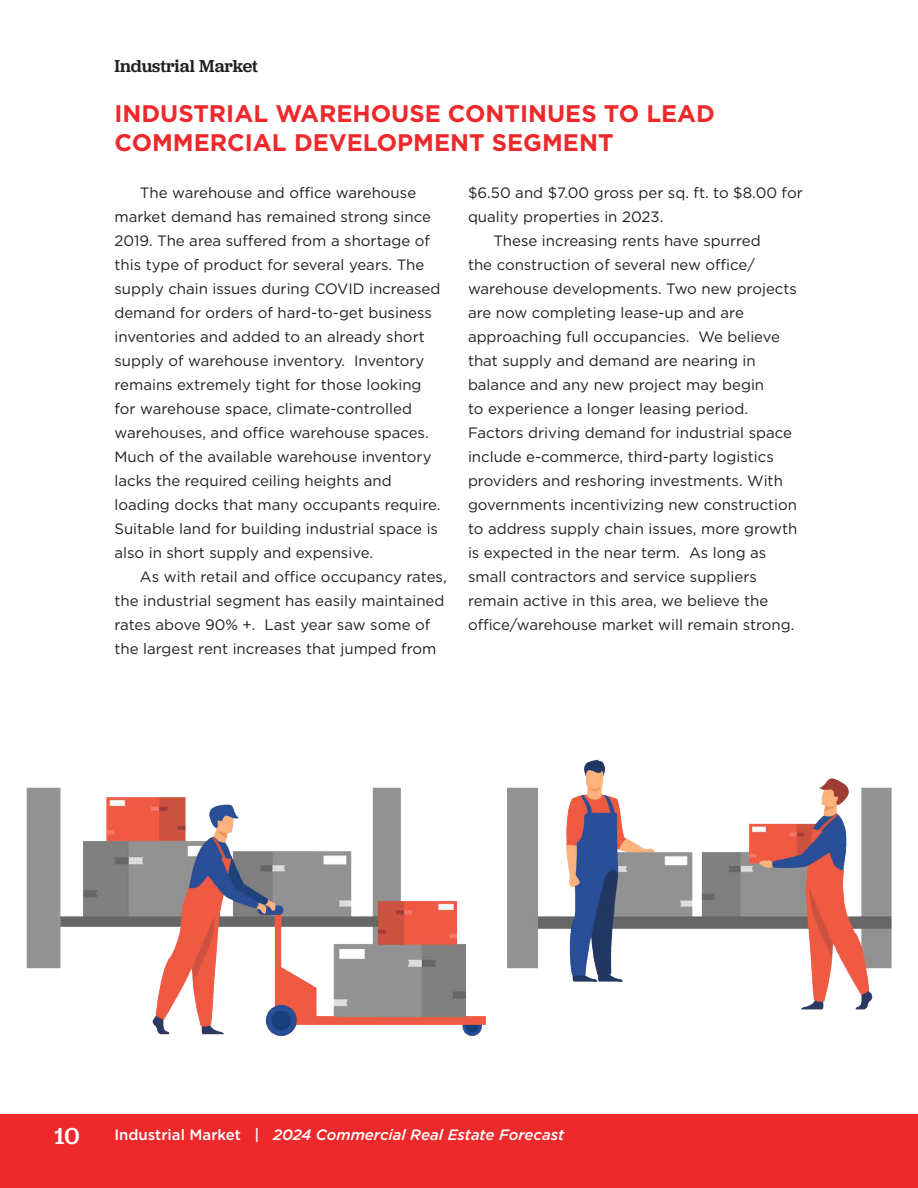
<style>
.page{position:relative;width:918px;height:1188px;background:#fff}
.page>*{position:absolute;margin:0;border:0;box-sizing:border-box;transform-origin:0 0}
.t1{font:700 24px/28.8px "Gotham";color:#ee292c}
.t2{font:500 24px "Jubilat";color:#fff}
.t3{font:500 18px "Jubilat";color:#231f20}
.t4{font:15px/24px "Gotham";color:#231f20}
.t5{font:italic 500 15px "Gotham";color:#fff}
.s1{font-style:normal}
</style>
<div class="page">
<div style="left:0;top:1115px;width:918px;height:73px;background:#ee292c"></div>
<img style="left:26px;top:759px;width:866px;height:277px">
<p class="t3" style="left:114px;top:54px;width:145px">Industrial Market</p>
<p class="t1" style="left:114px;top:99px;width:602px">INDUSTRIAL WAREHOUSE CONTINUES TO LEAD<br>COMMERCIAL DEVELOPMENT SEGMENT</p>
<p class="t4" style="left:114px;top:180px;width:328px;text-indent:26px">The warehouse and office warehouse market demand has remained strong since 2019. The area suffered from a shortage of this type of product for several years. The supply chain issues during COVID increased demand for orders of hard-to-get business inventories and added to an already short supply of warehouse inventory. Inventory remains extremely tight for those looking for warehouse space, climate-controlled warehouses, and office warehouse spaces.<br>Much of the available warehouse inventory lacks the required ceiling heights and loading docks that many occupants require.<br>Suitable land for building industrial space is also in short supply and expensive.</p>
<p class="t4" style="left:114px;top:564px;width:334px;text-indent:26px">As with retail and office occupancy rates, the industrial segment has easily maintained rates above 90% +. Last year saw some of the largest rent increases that jumped from</p>
<p class="t4" style="left:468px;top:180px;width:336px">$6.50 and $7.00 gross per sq. ft. to $8.00 for quality properties in 2023.</p>
<p class="t4" style="left:468px;top:228px;width:331px;text-indent:26px">These increasing rents have spurred<br>the construction of several new office/ warehouse developments. Two new projects are now completing lease-up and are approaching full occupancies. We believe that supply and demand are nearing in balance and any new project may begin<br>to experience a longer leasing period.<br>Factors driving demand for industrial space include e-commerce, third-party logistics providers and reshoring investments. With governments incentivizing new construction to address supply chain issues, more growth is expected in the near term. As long as small contractors and service suppliers remain active in this area, we believe the office/warehouse market will remain strong.</p>
<p class="t2" style="left:54px;top:1120px;width:27px">10</p>
<p class="t5" style="left:114px;top:1124px;width:451px"><span class="s1">Industrial Market |</span> 2024 Commercial Real Estate Forecast</p>
</div>
